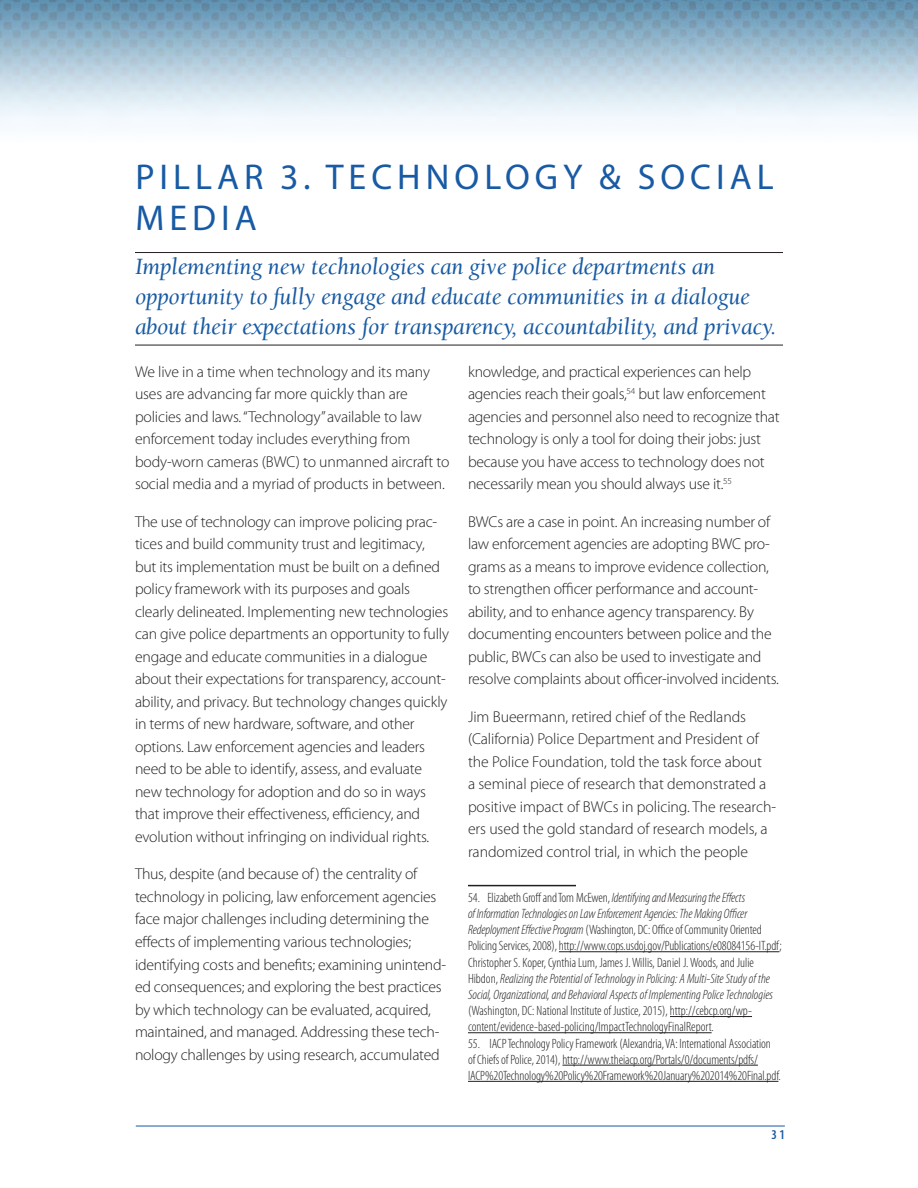
<style>
.page{position:relative;width:918px;height:1188px;background:#fff}
.page>*{position:absolute;margin:0;border:0;box-sizing:border-box;transform-origin:0 0}
.t1{font:36px/41.4px "Myriad Pro";letter-spacing:.14em;color:#185aa3}
.t2{font:italic 24px/30px "Berkeley Std";letter-spacing:-.01em;color:#185aa3}
.t3{font:300 15.75px/22.5px "Myriad Pro";letter-spacing:-.015em;color:#231f20}
.t4{font:300 condensed 13.5px/16.2px "Myriad Pro";letter-spacing:-.005em;color:#231f20}
.t5{font:13.5px "Myriad Pro Semibold Cond SC850";color:#185aa3}
.s1{font-style:italic}
</style>
<div class="page">
<img style="left:0;top:0;width:918px;height:124px">
<hr style="left:136px;top:1126px;width:649px;height:1px;background:#185aa3">
<hr style="left:135px;top:345px;width:648px;height:1px;background:#231f20">
<hr style="left:135px;top:252px;width:648px;height:1px;background:#231f20">
<hr style="left:559px;top:951px;width:220px;height:1px;background:#231f20">
<hr style="left:670px;top:1016px;width:82px;height:1px;background:#231f20">
<hr style="left:468px;top:1032px;width:244px;height:1px;background:#231f20">
<hr style="left:562px;top:1065px;width:196px;height:1px;background:#231f20">
<hr style="left:468px;top:1081px;width:310px;height:1px;background:#231f20">
<hr style="left:468px;top:885px;width:108px;height:1px;background:#231f20">
<h2 class="t1" style="left:135px;top:156px;width:640px">PILLAR 3. TECHNOLOGY &amp; SOCIAL<br>MEDIA</h2>
<p class="t2" style="left:135px;top:252px;width:643px">Implementing new technologies can give police departments an opportunity to fully engage and educate communities in a dialogue about their expectations for transparency, accountability, and privacy.</p>
<p class="t3" style="left:135px;top:360px;width:316px">We live in a time when technology and its many uses are advancing far more quickly than are policies and laws. “Technology” available to law enforcement today includes everything from body-worn cameras (BWC) to unmanned aircraft to social media and a myriad of products in between.</p>
<p class="t3" style="left:135px;top:510px;width:315px">The use of technology can improve policing prac&shy;tices and build community trust and legitimacy, but its implementation must be built on a defined policy framework with its purposes and goals clearly delineated. Implementing new technologies can give police departments an opportunity to fully engage and educate communities in a dialogue about their expectations for transparency, account&shy;ability, and privacy. But technology changes quickly in terms of new hardware, software, and other options. Law enforcement agencies and leaders need to be able to identify, assess, and evaluate new technology for adoption and do so in ways that improve their effectiveness, efficiency, and evolution without infringing on individual rights.</p>
<p class="t3" style="left:135px;top:863px;width:313px">Thus, despite (and because of) the centrality of technology in policing, law enforcement agencies face major challenges including determining the effects of implementing various technologies; identifying costs and benefits; examining unintend&shy;ed consequences; and exploring the best practices by which technology can be evaluated, acquired, maintained, and managed. Addressing these tech&shy;nology challenges by using research, accumulated</p>
<p class="t3" style="left:468px;top:360px;width:313px">knowledge, and practical experiences can help agencies reach their goals,<sup>54</sup> but law enforcement agencies and personnel also need to recognize that technology is only a tool for doing their jobs: just because you have access to technology does not necessarily mean you should always use it.<sup>55</sup></p>
<p class="t3" style="left:468px;top:510px;width:313px">BWCs are a case in point. An increasing number of law enforcement agencies are adopting BWC pro&shy;grams as a means to improve evidence collection, to strengthen officer performance and account&shy;ability, and to enhance agency transparency. By documenting encounters between police and the public, BWCs can also be used to investigate and resolve complaints about officer-involved incidents.</p>
<p class="t3" style="left:468px;top:705px;width:310px">Jim Bueermann, retired chief of the Redlands (California) Police Department and President of the Police Foundation, told the task force about<br>a seminal piece of research that demonstrated a positive impact of BWCs in policing. The research&shy;ers used the gold standard of research models, a randomized control trial, in which the people</p>
<p class="t4" style="left:468px;top:889px;width:315px">54. Elizabeth Groff and Tom McEwen, <span class="s1">Identifying and Measuring the Effects<br>of Information Technologies on Law Enforcement Agencies: The Making Officer Redeployment Effective Program</span> (Washington, DC: Office of Community Oriented Policing Services, 2008), http://www.cops.usdoj.gov/Publications/e08084156-IT.pdf; Christopher S. Koper, Cynthia Lum, James J. Willis, Daniel J. Woods, and Julie Hibdon, <span class="s1">Realizing the Potential of Technology in Policing: A Multi-Site Study of the Social, Organizational, and Behavioral Aspects of Implementing Police Technologies </span>(Washington, DC: National Institute of Justice, 2015), http://cebcp.org/wp&shy;content/evidence-based-policing/ImpactTechnologyFinalReport.</p>
<p class="t4" style="left:468px;top:1035px;width:314px">55. IACP Technology Policy Framework (Alexandria, VA: International Association of Chiefs of Police, 2014), http://www.theiacp.org/Portals/0/documents/pdfs/<br>IACP%20Technology%20Policy%20Framework%20January%202014%20Final.pdf.</p>
<p class="t5" style="left:771px;top:1126px;width:15px">31</p>
</div>
